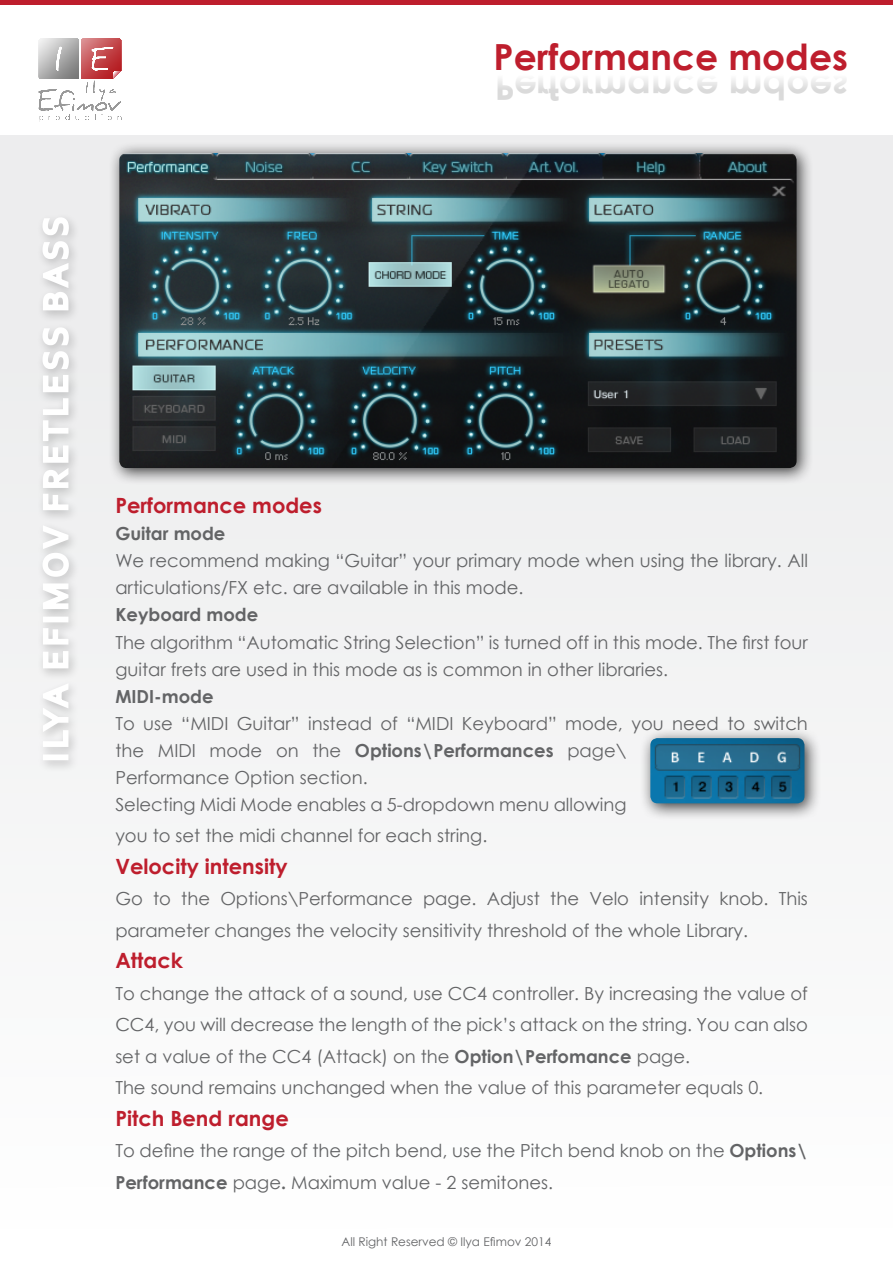
<style>
.page{position:relative;width:893px;height:1263px;background:#fff}
.page>*{position:absolute;margin:0;border:0;box-sizing:border-box;transform-origin:0 0}
.t1{font:700 36px "Century Gothic";color:#be1e2d}
.t2{font:700 21px "Century Gothic";color:#be1e2d}
.t3{font:18px/27px "Century Gothic";color:#636466}
.t4{font:700 18px "Century Gothic";color:#636466}
.t5{font:12px "Century Gothic";color:#636466}
.s1{font-weight:700}
</style>
<div class="page">
<div style="left:0;top:136px;width:893px;height:1127px;background:#f6f6f7"></div>
<hr style="left:0;top:0;width:893px;height:4px;background:#be1e2d">
<img style="left:38px;top:38px;width:84px;height:84px">
<div style="left:36px;top:212px;width:44px;height:560px;background:#000;opacity:.22"></div>
<svg style="left:40px;top:681px;width:31px;height:67px"></svg>
<svg style="left:41px;top:627px;width:29px;height:43px"></svg>
<svg style="left:40px;top:523px;width:31px;height:88px"></svg>
<svg style="left:41px;top:215px;width:30px;height:297px"></svg>
<div style="left:639px;top:727px;width:182px;height:93px;background:#000;opacity:.75"></div>
<img style="left:650px;top:738px;width:154px;height:65px">
<div style="left:108px;top:142px;width:706px;height:343px;background:#000;opacity:.75"></div>
<img style="left:119px;top:153px;width:677px;height:315px">
<h1 class="t1" style="left:494px;top:29px;width:356px">Performance modes</h1>
<p class="t2" style="left:115px;top:490px;width:208px">Performance modes</p>
<p class="t4" style="left:115px;top:520px;width:112px">Guitar mode</p>
<p class="t3" style="left:115px;top:547px;width:694px">We recommend making “Guitar” your primary mode when using the library. All articulations/FX etc. are available in this mode.</p>
<p class="t4" style="left:115px;top:601px;width:144px">Keyboard mode</p>
<p class="t3" style="left:115px;top:628px;width:694px">The algorithm “Automatic String Selection” is turned off in this mode. The first four guitar frets are used in this mode as is common in other libraries.</p>
<p class="t4" style="left:115px;top:682px;width:100px">MIDI-mode</p>
<p class="t3" style="left:115px;top:709px;width:694px">To use “MIDI Guitar” instead of “MIDI Keyboard” mode, you need to switch the MIDI mode on the <span class="s1">Options\Performances</span> page\<br>Performance Option section.<br>Selecting Midi Mode enables a 5-dropdown menu allowing</p>
<p class="t3" style="left:115px;top:822px;width:373px">you to set the midi channel for each string.</p>
<p class="t2" style="left:115px;top:850px;width:174px">Velocity intensity</p>
<p class="t3" style="left:115px;top:882px;width:694px;line-height:31.5px">Go to the Options\Performance page. Adjust the Velo intensity knob. This parameter changes the velocity sensitivity threshold of the whole Library.</p>
<p class="t2" style="left:115px;top:944px;width:69px">Attack</p>
<p class="t3" style="left:115px;top:977px;width:694px;line-height:31.5px">To change the attack of a sound, use CC4 controller. By increasing the value of CC4, you will decrease the length of the pick’s attack on the string. You can also set a value of the CC4 (Attack) on the <span class="s1">Option\Perfomance</span> page.<br>The sound remains unchanged when the value of this parameter equals 0.</p>
<p class="t2" style="left:115px;top:1102px;width:175px">Pitch Bend range</p>
<p class="t3" style="left:115px;top:1134px;width:694px;line-height:31.5px">To define the range of the pitch bend, use the Pitch bend knob on the <span class="s1">Options\<br>Performance</span> page<span class="s1">.</span> Maximum value - 2 semitones.</p>
<p class="t5" style="left:341px;top:1233px;width:211px">All Right Reserved © Ilya Efimov 2014</p>
</div>
